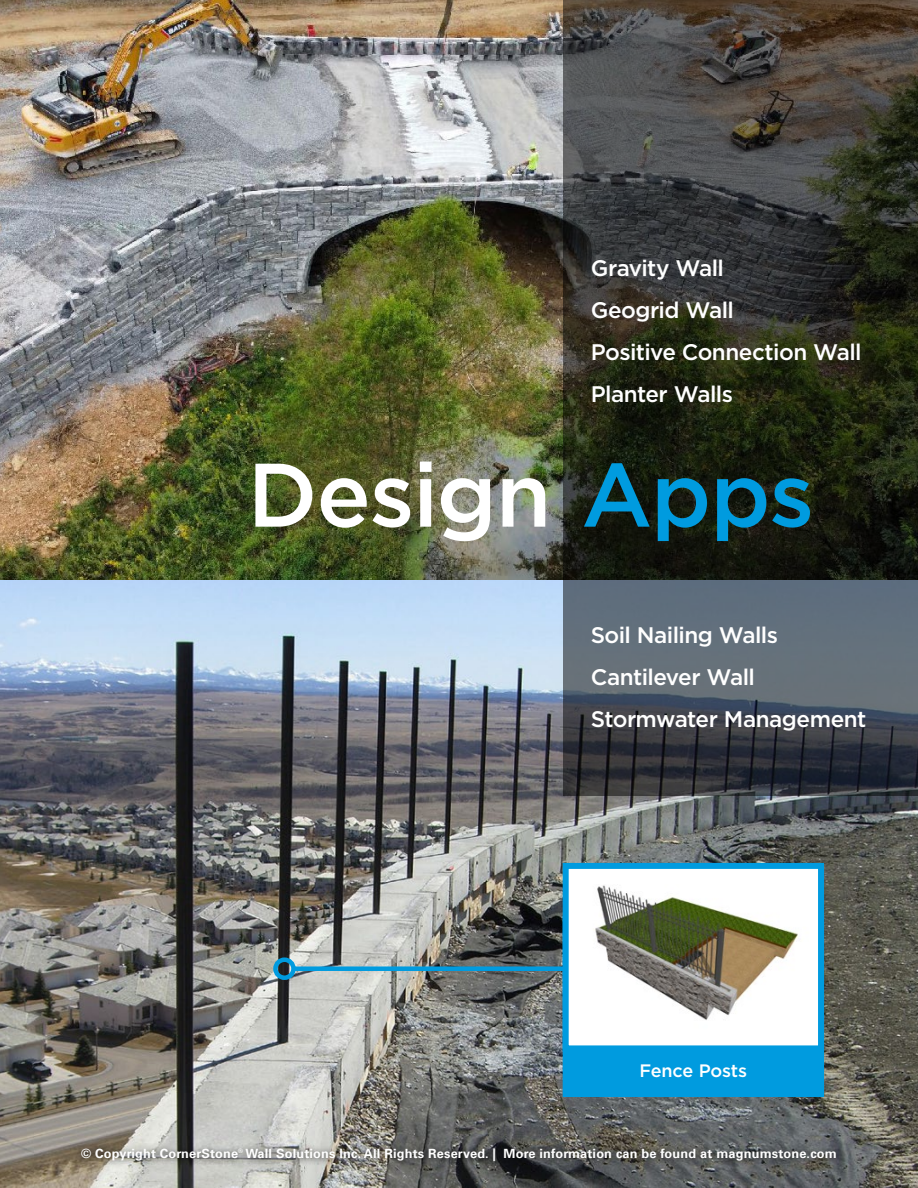
<style>
.page{position:relative;width:918px;height:1188px;background:#fff}
.page>*{position:absolute;margin:0;border:0;box-sizing:border-box;transform-origin:0 0}
.t1{font:500 90px "Gotham";letter-spacing:-.015em;color:#fff}
.t2{font:500 22.5px/42px "Gotham";letter-spacing:-.025em;color:#fff}
.t3{font:500 18px "Gotham";letter-spacing:-.01em;color:#fff}
.t4{font:700 12.75px "Univers LT";letter-spacing:.015em;color:#fff}
.s1{color:#009bdf}
</style>
<div class="page">
<img style="left:0;top:580px;width:918px;height:608px">
<img style="left:0;top:0;width:563px;height:580px">
<div style="left:293px;top:966px;width:272px;height:5px;background:#009bdf"></div>
<div style="left:273px;top:957px;width:23px;height:23px;border:5px solid #009bdf;border-radius:50%"></div>
<div style="left:563px;top:916px;width:261px;height:181px;background:#009bdf"></div>
<div style="left:566px;top:866px;width:255px;height:182px;background:#fff"></div>
<img style="left:595px;top:885px;width:203px;height:135px">
<div style="left:563px;top:863px;width:261px;height:188px;border:6px solid #009bdf"></div>
<svg style="left:563px;top:0;width:355px;height:796px;background:#383b37"></svg>
<div style="left:75px;top:1142px;width:770px;height:27px;background:#000;opacity:.75"></div>
<p class="t2" style="left:591px;top:248px;width:272px">Gravity Wall<br>Geogrid Wall<br>Positive Connection Wall<br>Planter Walls</p>
<h1 class="t1" style="left:247px;top:455px;width:568px">Design <span class="s1">Apps</span></h1>
<p class="t2" style="left:591px;top:616px;width:277px">Soil Nailing Walls<br>Cantilever Wall<br>Stormwater Management</p>
<p class="t3" style="left:639px;top:1062px;width:109px">Fence Posts</p>
<p class="t4" style="left:81px;top:1149px;width:757px">© Copyright CornerStone<sup>®</sup> Wall Solutions Inc. All Rights Reserved. | More information can be found at magnumstone.com</p>
</div>
